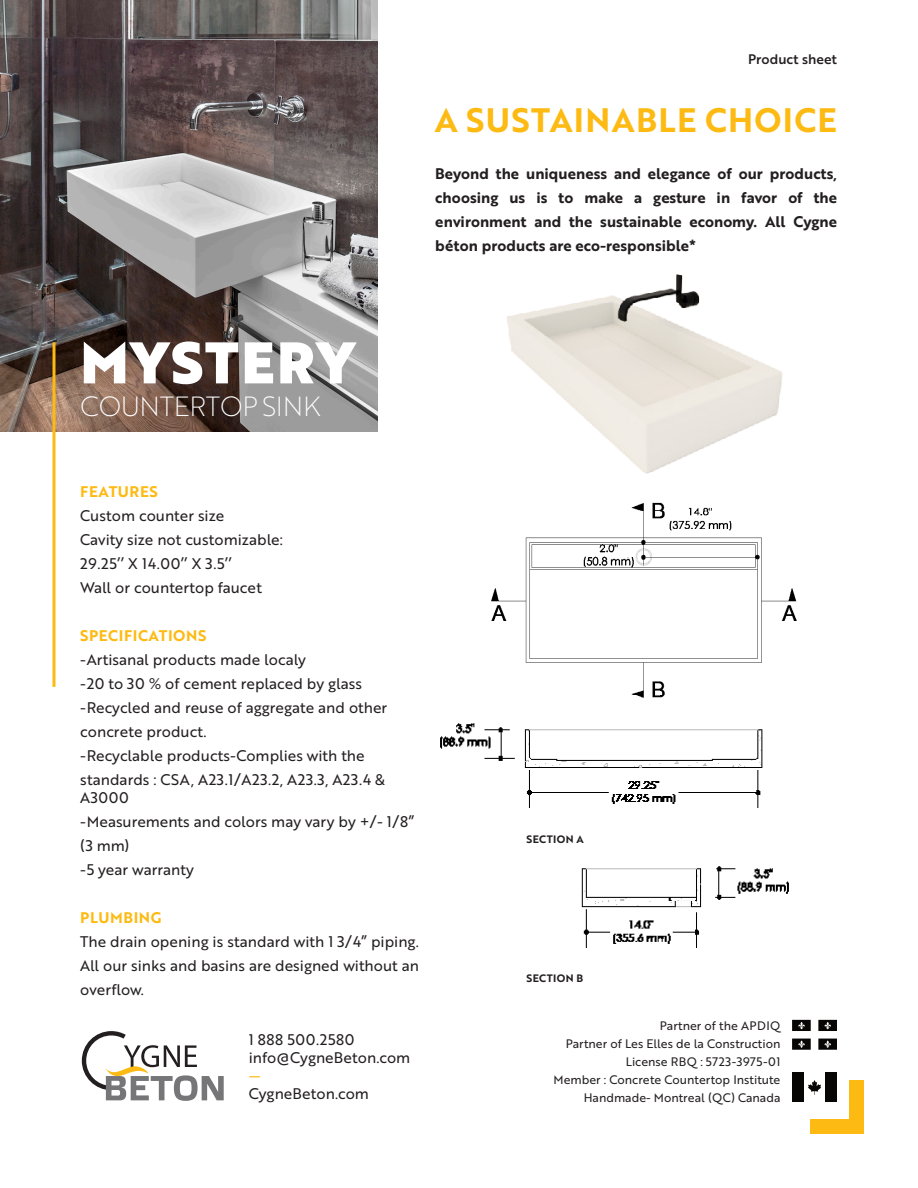
<style>
.page{position:relative;width:918px;height:1188px;background:#fff}
.page>*{position:absolute;margin:0;border:0;box-sizing:border-box;transform-origin:0 0}
.t1{font:57px "Brother 1816 Black";letter-spacing:.04em;color:#fff}
.t2{font:33px "Brother 1816 Bold";letter-spacing:.04em;color:#fdba12}
.t3{font:27px "Brother 1816 Thin";letter-spacing:-.01em;color:#fff}
.t4{font:15px/24px "Brother 1816 Regular";color:#231f20}
.t5{font:15px/24px "Brother 1816 Bold";color:#231f20;text-align:justify}
.t6{font:15px "Brother 1816 Bold";letter-spacing:.04em;color:#fdba12}
.t7{font:13.5px "Brother 1816 Medium";color:#231f20}
.t8{font:12px/18px "Brother 1816 Regular";color:#231f20;text-align:right}
.t9{font:12px "Brother 1816 Regular";letter-spacing:.04em;color:#231f20}
.t10{font:10.5px "Brother 1816 Bold";letter-spacing:.04em;color:#231f20}
.s1{font-family:"Brother 1816 Bold";color:#fdba12}
.s2{color:#fcba13}
</style>
<div class="page">
<img style="left:440px;top:723px;width:323px;height:85px">
<img style="left:0;top:0;width:378px;height:432px">
<svg style="left:52px;top:342px;width:4px;height:345px"></svg>
<svg style="left:82px;top:1032px;width:142px;height:69px"></svg>
<div style="left:792px;top:1073px;width:11px;height:29px;background:#080605"></div>
<svg style="left:795px;top:1072px;width:69px;height:62px"></svg>
<svg style="left:792px;top:1020px;width:19px;height:11px"></svg>
<svg style="left:818px;top:1020px;width:19px;height:11px"></svg>
<svg style="left:818px;top:1039px;width:19px;height:11px"></svg>
<svg style="left:792px;top:1039px;width:19px;height:11px"></svg>
<img style="left:507px;top:274px;width:276px;height:200px">
<img style="left:491px;top:502px;width:306px;height:196px">
<img style="left:581px;top:866px;width:208px;height:81px">
<p class="t7" style="left:748px;top:49px;width:90px">Product sheet</p>
<p class="t2" style="left:435px;top:95px;width:404px">A SUSTAINABLE CHOICE</p>
<p class="t5" style="left:435px;top:161px;width:403px">Beyond the uniqueness and elegance of our products, choosing us is to make a gesture in favor of the environment and the sustainable economy. All Cygne béton products are eco-responsible*</p>
<p class="t1" style="left:80px;top:319px;width:276px">MYSTERY</p>
<p class="t3" style="left:80px;top:386px;width:241px">COUNTERTOP SINK</p>
<p class="t4" style="left:80px;top:479px;width:145px"><span class="s1">FEATURES<br></span>Custom counter size</p>
<p class="t4" style="left:80px;top:527px;width:204px">Cavity size not customizable:</p>
<p class="t4" style="left:80px;top:551px;width:183px">29.25’’ X 14.00’’ X 3.5’’<br>Wall or countertop faucet</p>
<p class="t6" style="left:80px;top:624px;width:128px">SPECIFICATIONS</p>
<p class="t4" style="left:80px;top:647px;width:227px">-Artisanal products made localy</p>
<p class="t4" style="left:80px;top:671px;width:283px">-20 to 30 % of cement replaced by glass</p>
<p class="t4" style="left:80px;top:695px;width:309px">-Recycled and reuse of aggregate and other concrete product.</p>
<p class="t4" style="left:80px;top:743px;width:306px">-Recyclable products-Complies with the standards : CSA, A23.1/A23.2, A23.3, A23.4 &amp;</p>
<p class="t4" style="left:80px;top:785px;width:335px">A3000<br>-Measurements and colors may vary by +/- 1/8” (3 mm)<br>-5 year warranty</p>
<p class="t6" style="left:80px;top:906px;width:83px">PLUMBING</p>
<p class="t4" style="left:80px;top:929px;width:340px">The drain opening is standard with 1 3/4” piping.</p>
<p class="t4" style="left:80px;top:953px;width:340px">All our sinks and basins are designed without an</p>
<p class="t4" style="left:80px;top:977px;width:65px">overflow.</p>
<p class="t4" style="left:249px;top:1030px;width:163px;line-height:18px">1 888 500.2580 info@CygneBeton.com <span class="s2">—</span></p>
<p class="t4" style="left:249px;top:1081px;width:122px">CygneBeton.com</p>
<p class="t10" style="left:526px;top:831px;width:59px">SECTION A</p>
<p class="t10" style="left:526px;top:971px;width:58px">SECTION B</p>
<p class="t8" style="left:660px;top:1017px;width:122px">Partner of the APDIQ</p>
<p class="t8" style="left:566px;top:1035px;width:216px">Partner of Les Elles de la Construction</p>
<p class="t9" style="left:626px;top:1053px;width:156px">License RBQ : 5723-3975-01</p>
<p class="t8" style="left:554px;top:1071px;width:228px">Member : Concrete Countertop Institute<br>Handmade- Montreal (QC) Canada</p>
</div>
